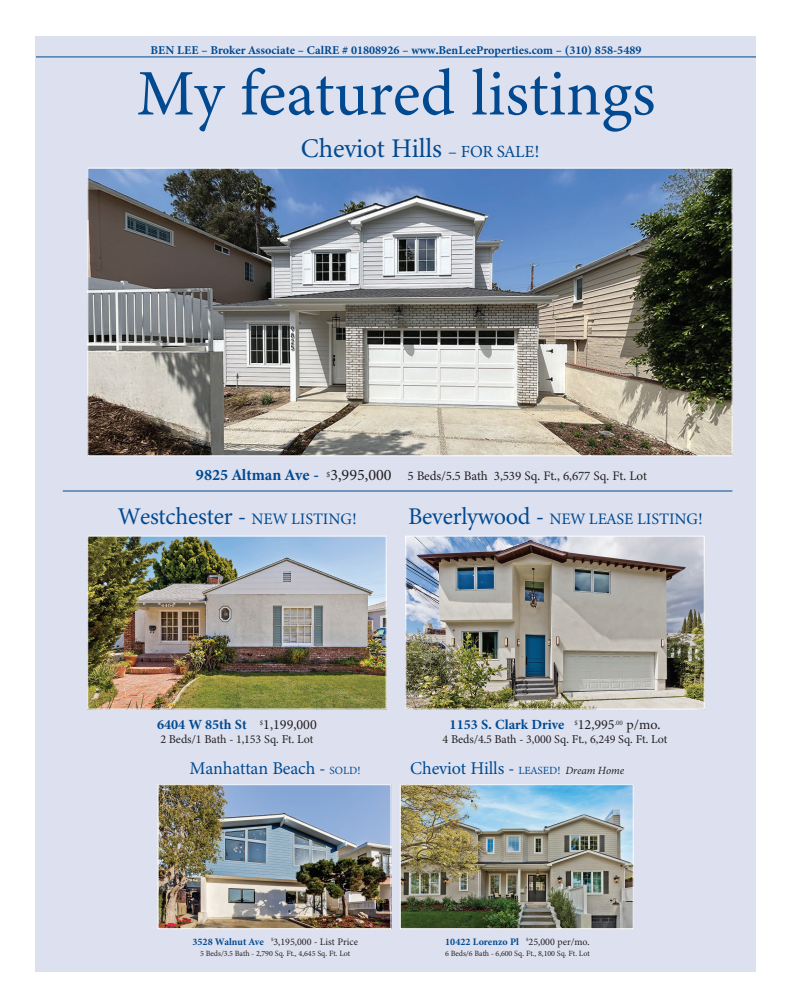
<style>
.page{position:relative;width:792px;height:1008px;background:#fff}
.page>*{position:absolute;margin:0;border:0;box-sizing:border-box;transform-origin:0 0}
.t1{font:65px "Minion 3";color:#014990}
.t2{font:27px "Minion 3";letter-spacing:-.01em;color:#014990}
.t3{font:24px "Minion 3";color:#014990}
.t4{font:18px "Minion 3";letter-spacing:-.01em;color:#014990}
.t5{font:16px "Minion 3";letter-spacing:-.01em;color:#014990}
.t6{font:700 14px "Minion 3";color:#014990}
.t7{font:13px "Minion 3";letter-spacing:-.01em;color:#231f20}
.t8{font:700 12px "Minion 3";color:#014990}
.t9{font:12px "Minion 3";letter-spacing:-.01em;color:#231f20}
.t10{font:10px "Minion 3";color:#231f20}
.t11{font:700 10px "Minion 3";color:#014990}
.t12{font:8px "Minion 3";letter-spacing:-.01em;color:#231f20}
.s1{font-size:17px}
.s2{font-weight:700;font-size:16px;color:#014990}
.s3{font-size:16px}
.s4{font-size:24px}
.s5{font-weight:400;color:#231f20}
.s6{font-size:11px}
.s7{font-style:italic;font-size:11px;color:#231f20}
.s8{font-weight:700;color:#014990}
</style>
<div class="page">
<div style="left:36px;top:36px;width:720px;height:936px;background:#dde1ef"></div>
<hr style="left:36px;top:57px;width:720px;height:1px;background:#014990">
<img style="left:402px;top:787px;width:229px;height:140px">
<div style="left:400px;top:785px;width:233px;height:144px;border:1px solid #fff"></div>
<img style="left:160px;top:787px;width:229px;height:140px">
<div style="left:158px;top:785px;width:233px;height:144px;border:1px solid #fff"></div>
<img style="left:90px;top:538px;width:294px;height:169px">
<div style="left:88px;top:536px;width:298px;height:173px;border:1px solid #fff"></div>
<img style="left:408px;top:538px;width:294px;height:169px">
<div style="left:406px;top:536px;width:298px;height:173px;border:1px solid #fff"></div>
<img style="left:90px;top:170px;width:640px;height:284px">
<div style="left:88px;top:168px;width:644px;height:288px;border:1px solid #fff"></div>
<hr style="left:63px;top:491px;width:669px;height:1px;background:#014990">
<h3 class="t8" style="left:150px;top:42px;width:493px">BEN LEE – Broker Associate – CalRE # 01808926 – www.BenLeeProperties.com – (310) 858-5489</h3>
<h1 class="t1" style="left:136px;top:48px;width:521px">My featured listings</h1>
<h2 class="t2" style="left:301px;top:130px;width:240px">Cheviot Hills <span class="s1">– FOR SALE!</span></h2>
<h3 class="t7" style="left:196px;top:467px;width:452px"><span class="s2">9825 Altman Ave -</span> <sup>$</sup><span class="s3">3,995,000</span> 5 Beds/5.5 Bath 3,539 Sq. Ft., 6,677 Sq. Ft. Lot</h3>
<h3 class="t3" style="left:118px;top:500px;width:240px">Westchester - <span class="s3">NEW LISTING!</span></h3>
<h3 class="t5" style="left:408px;top:508px;width:296px"><span class="s4">Beverlywood -</span> NEW LEASE LISTING!</h3>
<h3 class="t6" style="left:157px;top:714px;width:161px">6404 W 85th St <sup>$</sup><span class="s5">1,199,000</span></h3>
<h3 class="t9" style="left:160px;top:731px;width:154px">2 Beds/1 Bath - 1,153 Sq. Ft. Lot</h3>
<h3 class="t4" style="left:189px;top:756px;width:172px">Manhattan Beach - <span class="s6">SOLD!</span></h3>
<h3 class="t6" style="left:450px;top:714px;width:212px">1153 S. Clark Drive <sup>$</sup><span class="s5">12,995</span><sup>.00</sup> <span class="s5">p/mo.</span></h3>
<h3 class="t9" style="left:443px;top:731px;width:226px">4 Beds/4.5 Bath - 3,000 Sq. Ft., 6,249 Sq. Ft. Lot</h3>
<h3 class="t4" style="left:410px;top:756px;width:215px">Cheviot Hills - <span class="s6">LEASED!</span> <span class="s7">Dream Home</span></h3>
<p class="t10" style="left:193px;top:935px;width:167px"><span class="s8">3528 Walnut Ave</span> <sup>$</sup>3,195,000 - List Price</p>
<p class="t12" style="left:200px;top:948px;width:151px">5 Beds/3.5 Bath - 2,790 Sq. Ft., 4,645 Sq. Ft. Lot</p>
<p class="t11" style="left:445px;top:935px;width:146px">10422 Lorenzo Pl <sup>$</sup><span class="s5">25,000 per/mo.</span></p>
<p class="t12" style="left:445px;top:948px;width:146px">6 Beds/6 Bath - 6,600 Sq. Ft., 8,100 Sq. Ft. Lot</p>
</div>
